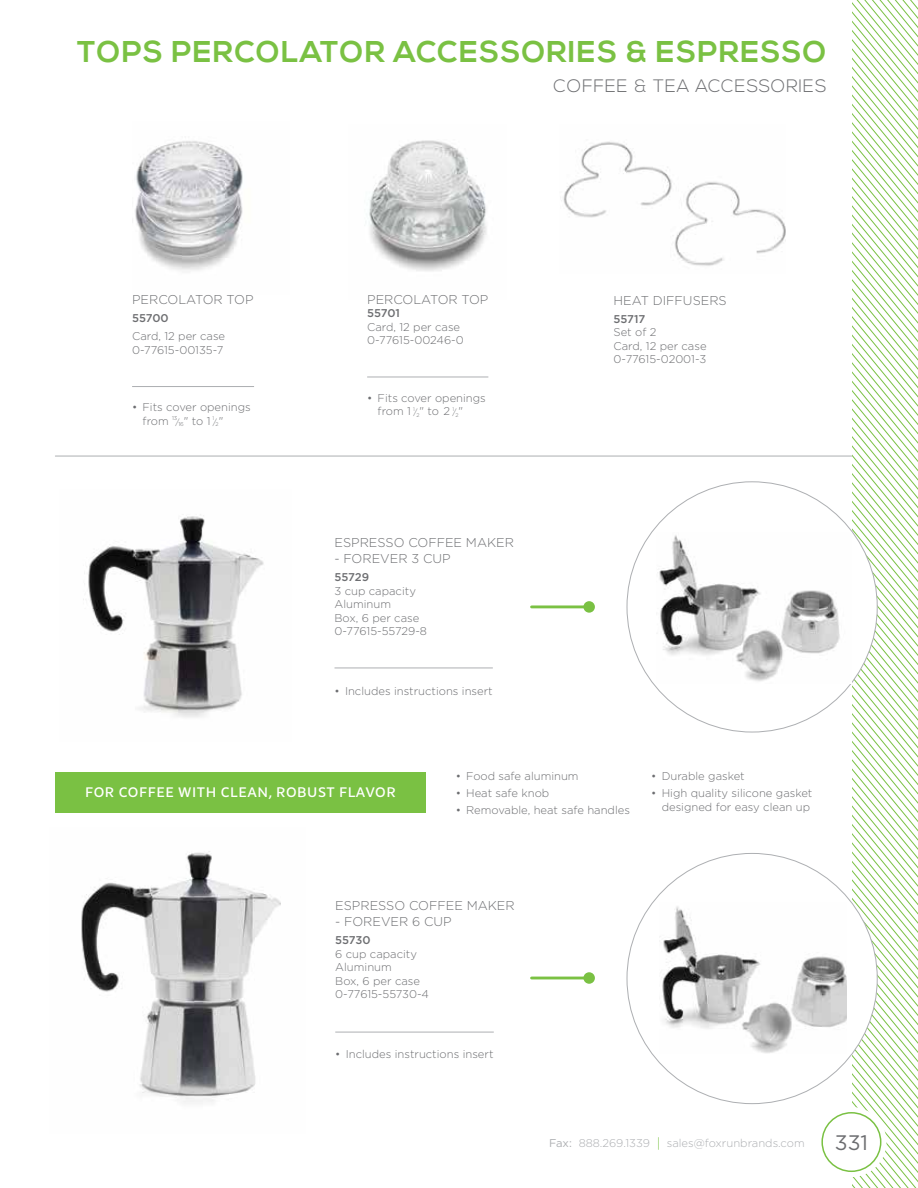
<style>
.page{position:relative;width:918px;height:1188px;background:#fff}
.page>*{position:absolute;margin:0;border:0;box-sizing:border-box;transform-origin:0 0}
.t1{font:700 30px "Nexa";letter-spacing:.04em;color:#7ac143}
.t2{font:21px "Gotham";color:#6d6e71}
.t3{font:300 18px "Nexa";letter-spacing:.04em;color:#6d6e71}
.t4{font:500 13.5px "Latina Essential";letter-spacing:.04em;color:#fff}
.t5{font:300 12.75px "Gotham";color:#6d6e71}
.t6{font:300 11.25px/13.5px "Gotham";color:#6d6e71}
.t7{font:300 11.25px "Gotham";color:#adafb2}
.t8{font:500 11.25px "Gotham";color:#6d6e71}
.t9{font:300 8.25px "Gotham";color:#6d6e71}
.s1{font-size:8.25px}
.s2{font-size:11.25px}
.s3{font-weight:400}
.s4{font-size:13.5px;color:#7ac143}
</style>
<div class="page">
<svg style="left:852px;top:0;width:66px;height:1188px"></svg>
<div style="left:816px;top:1107px;width:71px;height:70px;background:#fff;border-radius:50%"></div>
<div style="left:821px;top:1112px;width:60px;height:60px;border:2px solid #7ac143;border-radius:50%"></div>
<div style="left:627px;top:482px;width:250px;height:250px;background:#fff;border-radius:50%"></div>
<div style="left:627px;top:853px;width:250px;height:251px;background:#fff;border-radius:50%"></div>
<img style="left:135px;top:141px;width:108px;height:129px">
<img style="left:369px;top:140px;width:118px;height:131px">
<img style="left:563px;top:141px;width:223px;height:125px">
<hr style="left:132px;top:386px;width:122px;height:1px;background:#adafb2">
<hr style="left:367px;top:377px;width:121px;height:1px;background:#adafb2">
<hr style="left:55px;top:456px;width:797px;height:1px;background:#adafb2">
<img style="left:81px;top:851px;width:200px;height:252px">
<hr style="left:335px;top:1032px;width:159px;height:1px;background:#adafb2">
<img style="left:662px;top:906px;width:184px;height:147px">
<img style="left:83px;top:514px;width:181px;height:204px">
<img style="left:659px;top:535px;width:181px;height:146px">
<hr style="left:532px;top:605px;width:57px;height:3px;background:#7ac143">
<div style="left:583px;top:601px;width:12px;height:12px;background:#7ac143;border-radius:50%"></div>
<hr style="left:532px;top:977px;width:57px;height:2px;background:#7ac143">
<div style="left:583px;top:972px;width:12px;height:12px;background:#7ac143;border-radius:50%"></div>
<hr style="left:335px;top:668px;width:158px;height:1px;background:#adafb2">
<div style="left:55px;top:772px;width:371px;height:41px;background:#7ac143"></div>
<h1 class="t1" style="left:77px;top:34px;width:751px">TOPS PERCOLATOR ACCESSORIES &amp; ESPRESSO</h1>
<h3 class="t3" style="left:553px;top:76px;width:275px">COFFEE &amp; TEA ACCESSORIES</h3>
<p class="t5" style="left:132px;top:293px;width:123px">PERCOLATOR TOP</p>
<p class="t8" style="left:132px;top:312px;width:38px">55700</p>
<p class="t6" style="left:132px;top:329px;width:95px">Card, 12 per case<br>0-77615-00135-7</p>
<p class="t6" style="left:143px;top:400px;width:110px;text-indent:-10px">• Fits cover openings from <sup>13</sup></p>
<p class="t6" style="left:175px;top:414px;width:40px"><span class="s1">/</span><sub>16</sub>" to 1 <sup>1</sup></p>
<p class="t9" style="left:213px;top:417px;width:12px">/<sub>2</sub><span class="s2">"</span></p>
<p class="t5" style="left:367px;top:292px;width:123px">PERCOLATOR TOP</p>
<p class="t8" style="left:367px;top:307px;width:34px">55701</p>
<p class="t6" style="left:367px;top:320px;width:98px">Card, 12 per case<br>0-77615-00246-0</p>
<p class="t6" style="left:378px;top:391px;width:110px;text-indent:-10px">• Fits cover openings from 1 <sup>1</sup><span class="s1">/</span><sub>2</sub>" to 2 <sup>1</sup></p>
<p class="t9" style="left:453px;top:408px;width:12px">/<sub>2</sub><span class="s2">"</span></p>
<p class="t5" style="left:335px;top:535px;width:181px">ESPRESSO COFFEE MAKER</p>
<p class="t5" style="left:335px;top:552px;width:118px">- FOREVER 3 CUP</p>
<p class="t8" style="left:335px;top:571px;width:36px">55729</p>
<p class="t6" style="left:335px;top:584px;width:94px">3 cup capacity<br>Aluminum<br>Box, 6 per case<br>0-77615-55729-8</p>
<p class="t6" style="left:335px;top:684px;width:160px">• Includes instructions insert</p>
<p class="t5" style="left:614px;top:293px;width:115px">HEAT DIFFUSERS</p>
<p class="t8" style="left:614px;top:312px;width:33px">55717</p>
<p class="t6" style="left:614px;top:325px;width:95px">Set of 2<br>Card, 12 per case<br>0-77615-02001-3</p>
<p class="t4" style="left:85px;top:785px;width:312px">FOR COFFEE WITH CLEAN, ROBUST FLAVOR</p>
<p class="t6" style="left:456px;top:769px;width:125px">• Food safe aluminum</p>
<p class="t6" style="left:456px;top:786px;width:95px">• Heat safe knob</p>
<p class="t6" style="left:456px;top:803px;width:176px">• Removable, heat safe handles</p>
<p class="t6" style="left:651px;top:769px;width:95px">• Durable gasket</p>
<p class="t6" style="left:651px;top:786px;width:163px;text-align:right">• High quality silicone gasket designed for easy clean up</p>
<p class="t5" style="left:335px;top:899px;width:181px">ESPRESSO COFFEE MAKER</p>
<p class="t5" style="left:335px;top:915px;width:118px">- FOREVER 6 CUP</p>
<p class="t8" style="left:335px;top:934px;width:37px">55730</p>
<p class="t6" style="left:335px;top:947px;width:95px">6 cup capacity<br>Aluminum<br>Box, 6 per case<br>0-77615-55730-4</p>
<p class="t6" style="left:335px;top:1047px;width:160px">• Includes instructions insert</p>
<p class="t7" style="left:549px;top:1137px;width:257px"><span class="s3">Fax:</span> 888.269.1339 <span class="s4">|</span> sales@foxrunbrands.com</p>
<h2 class="t2" style="left:835px;top:1131px;width:35px">331</h2>
</div>
